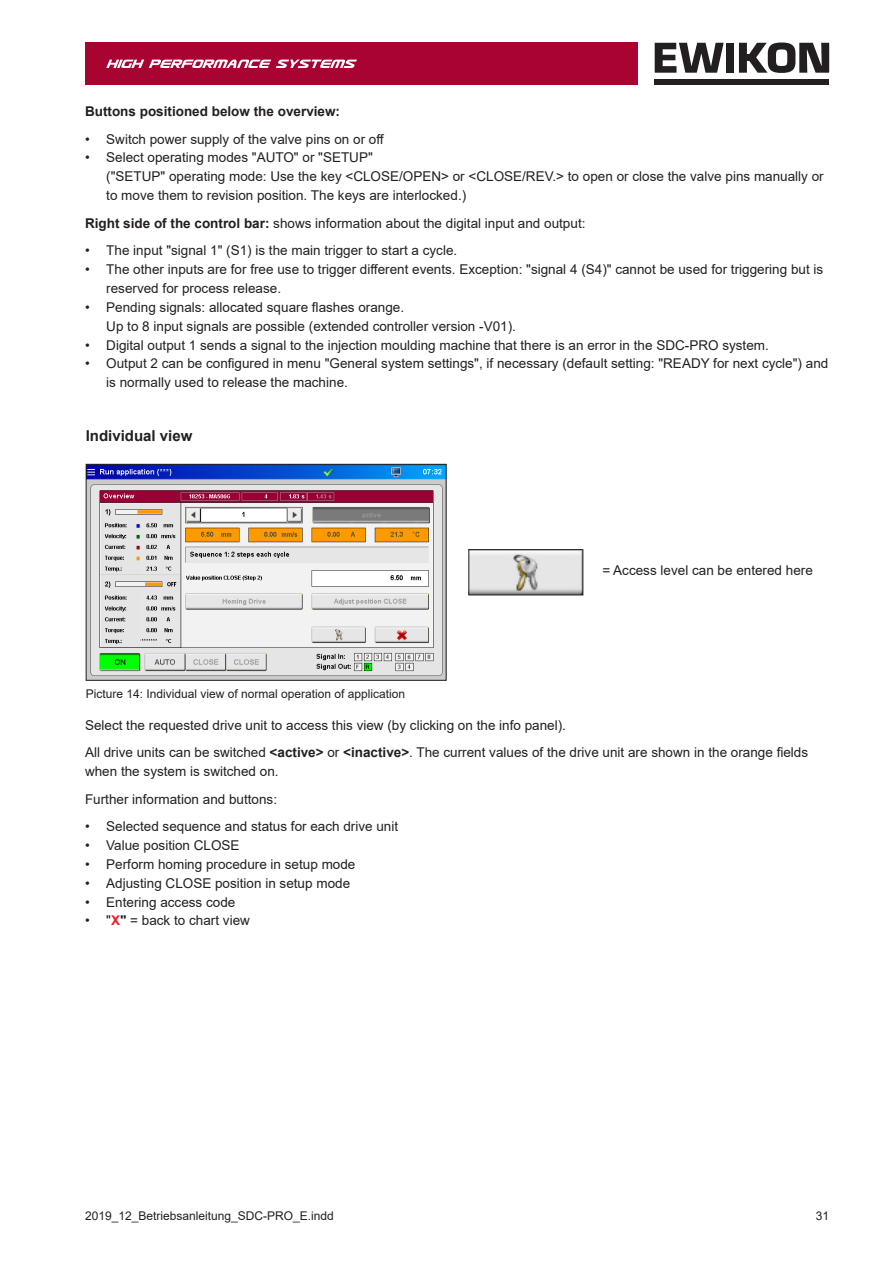
<style>
.page{position:relative;width:893px;height:1263px;background:#fff}
.page>*{position:absolute;margin:0;border:0;box-sizing:border-box;transform-origin:0 0}
.Fließtext_Head{font:700 15px "Arial";color:#231f20}
.Fließtext{font:13.5px/18.9px "Arial";color:#231f20}
.Warnhinweis{font:13.5px "Arial";color:#231f20}
.Warnhinweis-2{font:700 13.5px "Arial";color:#231f20}
.t1{font:12px "Arial";color:#231f20}
.s1{font-weight:700}
.s2{font-weight:700;color:#ee1d23}
</style>
<div class="page">
<div style="left:85px;top:43px;width:553px;height:42px;background:#a90332"></div>
<svg style="left:106px;top:60px;width:251px;height:8px"></svg>
<div style="left:655px;top:79px;width:174px;height:6px;background:#231f20"></div>
<svg style="left:655px;top:43px;width:69px;height:30px"></svg>
<div style="left:726px;top:43px;width:8px;height:30px;background:#231f20"></div>
<svg style="left:739px;top:43px;width:90px;height:30px"></svg>
<img style="left:88px;top:466px;width:356px;height:213px">
<div style="left:86px;top:464px;width:360px;height:217px;border:1px solid #231f20"></div>
<img style="left:470px;top:551px;width:111px;height:42px">
<div style="left:468px;top:549px;width:115px;height:46px;border:1px solid #231f20"></div>
<p class="Warnhinweis-2" style="left:85px;top:102px;width:257px">Buttons positioned below the overview:</p>
<p class="Fließtext" style="left:85px;top:129px;width:301px">• Switch power supply of the valve pins on or off</p>
<p class="Fließtext" style="left:106px;top:148px;width:719px;text-indent:-21px">• Select operating modes "AUTO" or "SETUP"<br>("SETUP" operating mode: Use the key &lt;CLOSE/OPEN&gt; or &lt;CLOSE/REV.&gt; to open or close the valve pins manually or to move them to revision position. The keys are interlocked.)</p>
<p class="Warnhinweis" style="left:85px;top:214px;width:502px"><span class="s1">Right side of the control bar:</span> shows information about the digital input and output:</p>
<p class="Fließtext" style="left:85px;top:241px;width:374px">• The input "signal 1" (S1) is the main trigger to start a cycle.</p>
<p class="Fließtext" style="left:106px;top:260px;width:718px;text-indent:-21px">• The other inputs are for free use to trigger different events. Exception: "signal 4 (S4)" cannot be used for triggering but is reserved for process release.</p>
<p class="Fließtext" style="left:106px;top:297px;width:411px;text-indent:-21px">• Pending signals: allocated square flashes orange.<br>Up to 8 input signals are possible (extended controller version -V01).</p>
<p class="Fließtext" style="left:85px;top:335px;width:685px">• Digital output 1 sends a signal to the injection moulding machine that there is an error in the SDC-PRO system.</p>
<p class="Fließtext" style="left:106px;top:354px;width:724px;text-indent:-21px">• Output 2 can be configured in menu "General system settings", if necessary (default setting: "READY for next cycle") and is normally used to release the machine.</p>
<p class="Fließtext_Head" style="left:86px;top:425px;width:108px">Individual view</p>
<p class="t1" style="left:86px;top:685px;width:321px">Picture 14: Individual view of normal operation of application</p>
<p class="Fließtext" style="left:602px;top:560px;width:212px">= Access level can be entered here</p>
<p class="Fließtext" style="left:85px;top:715px;width:482px">Select the requested drive unit to access this view (by clicking on the info panel).</p>
<p class="Fließtext" style="left:85px;top:743px;width:725px">All drive units can be switched <span class="s1">&lt;active&gt;</span> or <span class="s1">&lt;inactive&gt;</span>. The current values of the drive unit are shown in the orange fields when the system is switched on.</p>
<p class="Fließtext" style="left:85px;top:789px;width:194px">Further information and buttons:</p>
<p class="Fließtext" style="left:85px;top:817px;width:315px">• Selected sequence and status for each drive unit</p>
<p class="Fließtext" style="left:85px;top:835px;width:156px">• Value position CLOSE</p>
<p class="Fließtext" style="left:85px;top:854px;width:272px">• Perform homing procedure in setup mode</p>
<p class="Fließtext" style="left:85px;top:873px;width:267px">• Adjusting CLOSE position in setup mode</p>
<p class="Fließtext" style="left:85px;top:892px;width:152px">• Entering access code</p>
<p class="Fließtext" style="left:85px;top:911px;width:166px">• "<span class="s2">X</span><span class="s1">"</span> = back to chart view</p>
<p class="t1" style="left:85px;top:1208px;width:250px">2019_12_Betriebsanleitung_SDC-PRO_E.indd</p>
<p class="t1" style="left:816px;top:1208px;width:15px">31</p>
</div>
